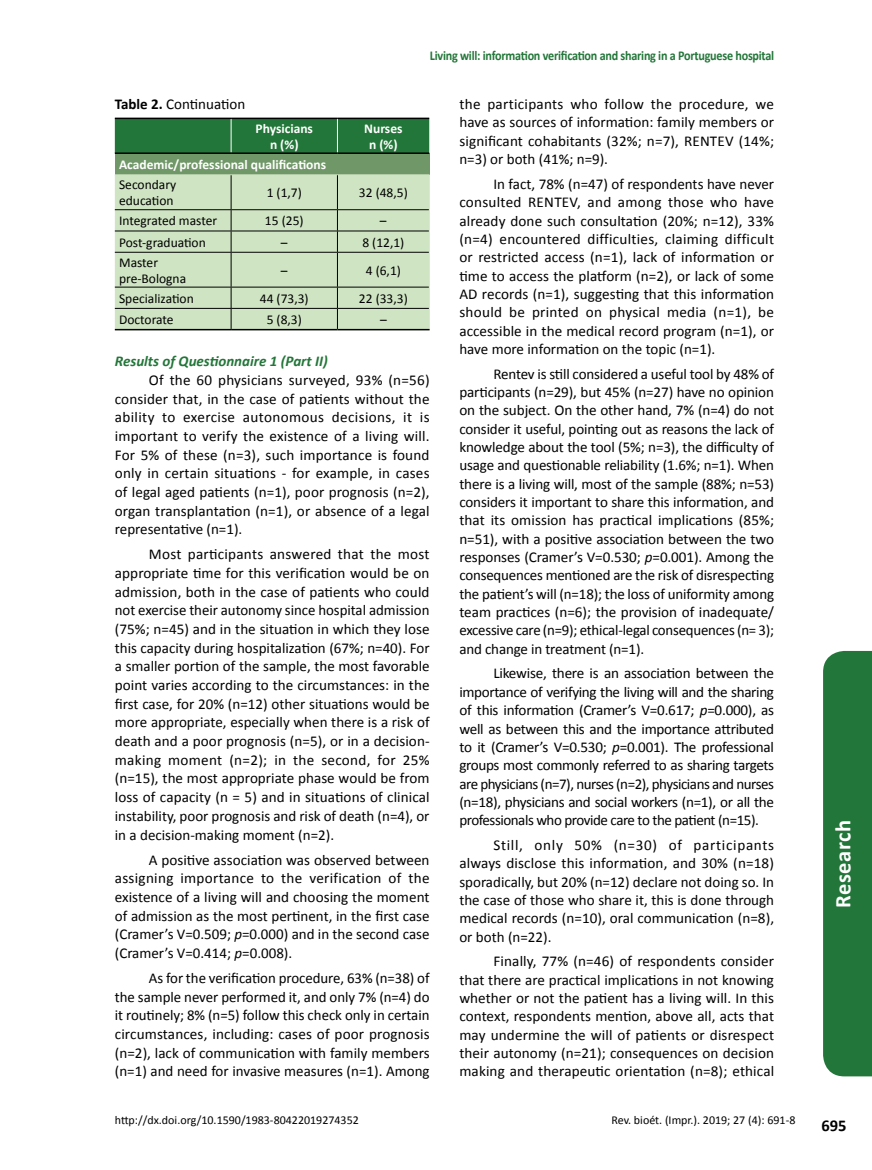
<style>
.page{position:relative;width:872px;height:1170px;background:#fff}
.page>*{position:absolute;margin:0;border:0;box-sizing:border-box;transform-origin:0 0}
.t1{font:700 22.5px "Calibri";letter-spacing:.02em;color:#fff}
.t2{font:700 16.5px "Calibri";color:#000}
.t3{font:15px/18.3px "Calibri";color:#000;text-align:justify}
.t4{font:italic 700 15px "Calibri";color:#237639}
.t5{font:13.5px/16.2px "Calibri";color:#000}
.t6{font:700 13.5px "Calibri";letter-spacing:-.02em;color:#237639;scale:.9 1}
.t7{font:700 13.5px/16.2px "Calibri";color:#fff;text-align:center}
.t8{font:12px "Calibri";color:#000}
.s1{font-weight:700}
.s2{font-style:italic}
</style>
<div class="page">
<div style="left:115px;top:119px;width:314px;height:33px;background:#237639"></div>
<div style="left:115px;top:153px;width:314px;height:22px;background:#709767"></div>
<div style="left:115px;top:175px;width:314px;height:154px;background:#cfe4c3"></div>
<hr style="left:115px;top:118px;width:116px;height:1px;background:#000">
<hr style="left:231px;top:118px;width:106px;height:1px;background:#000">
<hr style="left:337px;top:118px;width:92px;height:1px;background:#000">
<hr style="left:115px;top:174px;width:116px;height:1px;background:#cfe4c3">
<hr style="left:231px;top:174px;width:106px;height:1px;background:#cfe4c3">
<hr style="left:337px;top:174px;width:92px;height:1px;background:#cfe4c3">
<hr style="left:429px;top:175px;width:1px;height:35px;background:#cfe4c3">
<svg style="left:429px;top:210px;width:1px;height:42px"></svg>
<hr style="left:429px;top:252px;width:1px;height:35px;background:#cfe4c3">
<svg style="left:429px;top:287px;width:1px;height:42px"></svg>
<hr style="left:231px;top:119px;width:1px;height:33px;background:#fff">
<hr style="left:337px;top:119px;width:1px;height:33px;background:#fff">
<hr style="left:115px;top:329px;width:116px;height:1px;background:#000">
<hr style="left:231px;top:329px;width:106px;height:1px;background:#000">
<hr style="left:337px;top:329px;width:92px;height:1px;background:#000">
<hr style="left:231px;top:175px;width:1px;height:34px;background:#000">
<hr style="left:337px;top:175px;width:1px;height:34px;background:#000">
<hr style="left:115px;top:209px;width:116px;height:1px;background:#000">
<hr style="left:231px;top:209px;width:106px;height:1px;background:#000">
<hr style="left:337px;top:209px;width:92px;height:1px;background:#000">
<hr style="left:115px;top:230px;width:116px;height:1px;background:#000">
<hr style="left:231px;top:230px;width:106px;height:1px;background:#000">
<svg style="left:231px;top:210px;width:1px;height:42px"></svg>
<hr style="left:337px;top:230px;width:92px;height:1px;background:#000">
<svg style="left:337px;top:210px;width:1px;height:42px"></svg>
<hr style="left:115px;top:252px;width:116px;height:1px;background:#000">
<hr style="left:231px;top:252px;width:106px;height:1px;background:#000">
<hr style="left:231px;top:252px;width:1px;height:35px;background:#000">
<hr style="left:337px;top:252px;width:92px;height:1px;background:#000">
<hr style="left:337px;top:252px;width:1px;height:35px;background:#000">
<hr style="left:115px;top:287px;width:116px;height:1px;background:#000">
<hr style="left:231px;top:287px;width:106px;height:1px;background:#000">
<hr style="left:337px;top:287px;width:92px;height:1px;background:#000">
<hr style="left:115px;top:308px;width:116px;height:1px;background:#000">
<hr style="left:231px;top:308px;width:106px;height:1px;background:#000">
<svg style="left:231px;top:287px;width:1px;height:42px"></svg>
<hr style="left:337px;top:308px;width:92px;height:1px;background:#000">
<svg style="left:337px;top:287px;width:1px;height:42px"></svg>
<hr style="left:115px;top:152px;width:116px;height:2px;background:#000">
<hr style="left:231px;top:152px;width:106px;height:2px;background:#000">
<hr style="left:337px;top:152px;width:92px;height:2px;background:#000">
<div style="left:823px;top:651px;width:49px;height:425px;background:#237639"></div>
<p class="t6" style="left:430px;top:46px;width:384px">Living will: information verification and sharing in a Portuguese hospital</p>
<p class="t3" style="left:115px;top:95px;width:132px"><span class="s1">Table 2.</span> Continuation</p>
<p class="t7" style="left:255px;top:120px;width:59px">Physicians n (%)</p>
<p class="t7" style="left:364px;top:120px;width:40px">Nurses n (%)</p>
<p class="t7" style="left:119px;top:156px;width:208px">Academic/professional qualifications</p>
<p class="t5" style="left:119px;top:176px;width:59px">Secondary education</p>
<p class="t5" style="left:267px;top:184px;width:37px">1 (1,7)</p>
<p class="t5" style="left:359px;top:184px;width:50px">32 (48,5)</p>
<p class="t5" style="left:119px;top:212px;width:100px">Integrated master</p>
<p class="t5" style="left:265px;top:212px;width:40px">15 (25)</p>
<p class="t5" style="left:380px;top:212px;width:8px">–</p>
<p class="t5" style="left:119px;top:234px;width:88px">Post-graduation</p>
<p class="t5" style="left:281px;top:234px;width:8px">–</p>
<p class="t5" style="left:362px;top:234px;width:43px">8 (12,1)</p>
<p class="t5" style="left:119px;top:254px;width:69px">Master pre-Bologna</p>
<p class="t5" style="left:281px;top:262px;width:8px">–</p>
<p class="t5" style="left:366px;top:262px;width:37px">4 (6,1)</p>
<p class="t5" style="left:119px;top:290px;width:76px">Specialization</p>
<p class="t5" style="left:260px;top:290px;width:50px">44 (73,3)</p>
<p class="t5" style="left:359px;top:290px;width:50px">22 (33,3)</p>
<p class="t5" style="left:119px;top:311px;width:56px">Doctorate</p>
<p class="t5" style="left:267px;top:311px;width:37px">5 (8,3)</p>
<p class="t5" style="left:380px;top:311px;width:8px">–</p>
<p class="t4" style="left:115px;top:350px;width:214px">Results of Questionnaire 1 (Part II)</p>
<p class="t3" style="left:115px;top:370px;width:316px;text-indent:34px">Of the 60 physicians surveyed, 93% (n=56) consider that, in the case of patients without the ability to exercise autonomous decisions, it is important to verify the existence of a living will.<br>For 5% of these (n=3), such importance is found only in certain situations - for example, in cases of legal aged patients (n=1), poor prognosis (n=2), organ transplantation (n=1), or absence of a legal representative (n=1).</p>
<p class="t3" style="left:115px;top:544px;width:316px;text-indent:34px">Most participants answered that the most appropriate time for this verification would be on admission, both in the case of patients who could not exercise their autonomy since hospital admission (75%; n=45) and in the situation in which they lose this capacity during hospitalization (67%; n=40). For a smaller portion of the sample, the most favorable point varies according to the circumstances: in the first case, for 20% (n=12) other situations would be more appropriate, especially when there is a risk of death and a poor prognosis (n=5), or in a decision&shy;making moment (n=2); in the second, for 25% (n=15), the most appropriate phase would be from loss of capacity (n = 5) and in situations of clinical instability, poor prognosis and risk of death (n=4), or in a decision-making moment (n=2).</p>
<p class="t3" style="left:115px;top:849px;width:316px;text-indent:34px">A positive association was observed between assigning importance to the verification of the existence of a living will and choosing the moment of admission as the most pertinent, in the first case (Cramer’s V=0.509; <span class="s2">p</span>=0.000) and in the second case (Cramer’s V=0.414; <span class="s2">p</span>=0.008).</p>
<p class="t3" style="left:115px;top:968px;width:316px;text-indent:34px">As for the verification procedure, 63% (n=38) of the sample never performed it, and only 7% (n=4) do it routinely; 8% (n=5) follow this check only in certain circumstances, including: cases of poor prognosis (n=2), lack of communication with family members (n=1) and need for invasive measures (n=1). Among</p>
<p class="t8" style="left:115px;top:1111px;width:245px">http://dx.doi.org/10.1590/1983-80422019274352</p>
<p class="t3" style="left:459px;top:95px;width:316px">the participants who follow the procedure, we have as sources of information: family members or significant cohabitants (32%; n=7), RENTEV (14%; n=3) or both (41%; n=9).</p>
<p class="t3" style="left:459px;top:174px;width:316px;text-indent:34px">In fact, 78% (n=47) of respondents have never consulted RENTEV, and among those who have already done such consultation (20%; n=12), 33% (n=4) encountered difficulties, claiming difficult or restricted access (n=1), lack of information or time to access the platform (n=2), or lack of some AD records (n=1), suggesting that this information should be printed on physical media (n=1), be accessible in the medical record program (n=1), or have more information on the topic (n=1).</p>
<p class="t3" style="left:459px;top:364px;width:316px;text-indent:34px">Rentev is still considered a useful tool by 48% of participants (n=29), but 45% (n=27) have no opinion on the subject. On the other hand, 7% (n=4) do not consider it useful, pointing out as reasons the lack of knowledge about the tool (5%; n=3), the difficulty of usage and questionable reliability (1.6%; n=1). When there is a living will, most of the sample (88%; n=53) considers it important to share this information, and that its omission has practical implications (85%; n=51), with a positive association between the two responses (Cramer’s V=0.530; <span class="s2">p</span>=0.001). Among the consequences mentioned are the risk of disrespecting the patient’s will (n=18); the loss of uniformity among team practices (n=6); the provision of inadequate/ excessive care (n=9); ethical-legal consequences (n= 3); and change in treatment (n=1).</p>
<p class="t3" style="left:459px;top:664px;width:316px;text-indent:34px">Likewise, there is an association between the importance of verifying the living will and the sharing of this information (Cramer’s V=0.617; <span class="s2">p</span>=0.000), as well as between this and the importance attributed to it (Cramer’s V=0.530; <span class="s2">p</span>=0.001). The professional groups most commonly referred to as sharing targets are physicians (n=7), nurses (n=2), physicians and nurses (n=18), physicians and social workers (n=1), or all the professionals who provide care to the patient (n=15).</p>
<p class="t3" style="left:459px;top:835px;width:316px;text-indent:34px">Still, only 50% (n=30) of participants always disclose this information, and 30% (n=18) sporadically, but 20% (n=12) declare not doing so. In the case of those who share it, this is done through medical records (n=10), oral communication (n=8), or both (n=22).</p>
<p class="t3" style="left:459px;top:951px;width:316px;text-indent:34px">Finally, 77% (n=46) of respondents consider that there are practical implications in not knowing whether or not the patient has a living will. In this context, respondents mention, above all, acts that may undermine the will of patients or disrespect their autonomy (n=21); consequences on decision making and therapeutic orientation (n=8); ethical</p>
<p class="t8" style="left:611px;top:1111px;width:185px">Rev. bioét. (Impr.). 2019; 27 (4): 691-8</p>
<h1 class="t1" style="left:827px;top:907px;width:89px;rotate:-90deg">Research</h1>
<p class="t2" style="left:821px;top:1113px;width:27px">695</p>
</div>
